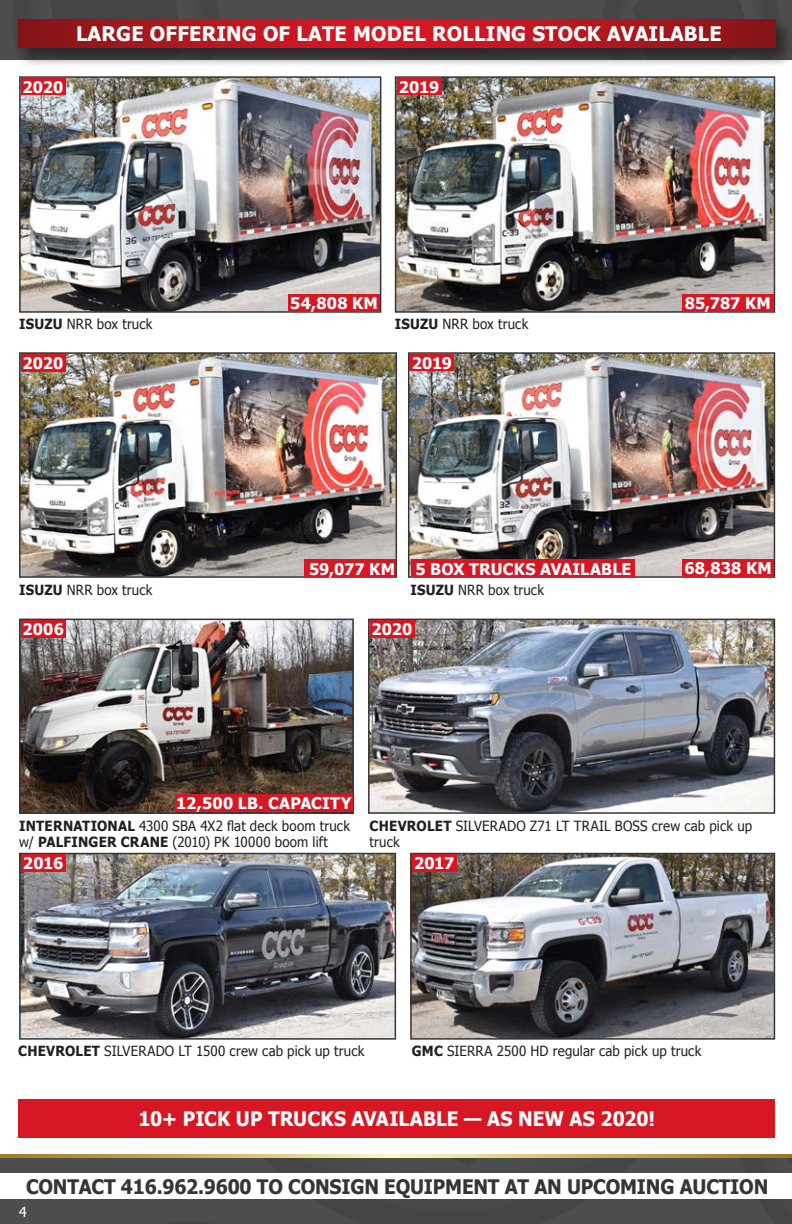
<style>
.page{position:relative;width:792px;height:1224px;background:#fff}
.page>*{position:absolute;margin:0;border:0;box-sizing:border-box;transform-origin:0 0}
.t1{font:700 20px "Tahoma";letter-spacing:-.01em;color:#363536;scale:.95 1}
.t2{font:700 20px "Tahoma";letter-spacing:.01em;color:#fff}
.t3{font:700 20px "Tahoma";letter-spacing:.01em;color:#fff;scale:.95 1}
.t4{font:700 16px "Tahoma";letter-spacing:.01em;color:#fff}
.t5{font:14px/16px "Tahoma";letter-spacing:.015em;color:#231f20;scale:.95 1}
.t6{font:14px "Tahoma";color:#fff}
.s1{font-weight:700}
</style>
<div class="page">
<img style="left:0;top:1154px;width:792px;height:5px">
<div style="left:0;top:1159px;width:792px;height:65px;background:#4d4d4f"></div>
<div style="left:0;top:1174px;width:792px;height:25px;background:#fff"></div>
<div style="left:0;top:0;width:792px;height:60px;background:#4d4d4f"></div>
<div style="left:17px;top:18px;width:775px;height:50px;background:#231f20;opacity:.75"></div>
<svg style="left:18px;top:19px;width:757px;height:29px;background:#b2171e"></svg>
<img style="left:371px;top:622px;width:401px;height:189px">
<div style="left:368px;top:619px;width:407px;height:195px;border:2px solid #363536"></div>
<img style="left:22px;top:856px;width:371px;height:181px">
<div style="left:19px;top:853px;width:377px;height:187px;border:2px solid #363536"></div>
<img style="left:413px;top:856px;width:359px;height:181px">
<div style="left:410px;top:853px;width:365px;height:187px;border:2px solid #363536"></div>
<img style="left:22px;top:622px;width:329px;height:189px">
<div style="left:19px;top:619px;width:335px;height:195px;border:2px solid #363536"></div>
<img style="left:22px;top:355px;width:372px;height:220px">
<div style="left:19px;top:352px;width:378px;height:226px;border:2px solid #363536"></div>
<img style="left:398px;top:79px;width:374px;height:231px">
<div style="left:395px;top:76px;width:380px;height:237px;border:2px solid #363536"></div>
<img style="left:411px;top:355px;width:361px;height:220px">
<div style="left:408px;top:352px;width:367px;height:226px;border:2px solid #363536"></div>
<img style="left:22px;top:79px;width:356px;height:231px">
<div style="left:19px;top:76px;width:362px;height:237px;border:2px solid #363536"></div>
<div style="left:370px;top:620px;width:44px;height:17px;background:#d71723"></div>
<div style="left:21px;top:854px;width:45px;height:17px;background:#d71723"></div>
<div style="left:412px;top:854px;width:45px;height:17px;background:#d71723"></div>
<div style="left:21px;top:620px;width:45px;height:17px;background:#d71723"></div>
<div style="left:175px;top:794px;width:177px;height:18px;background:#d71723"></div>
<div style="left:397px;top:78px;width:44px;height:17px;background:#d71723"></div>
<div style="left:21px;top:78px;width:44px;height:17px;background:#d71723"></div>
<div style="left:410px;top:354px;width:44px;height:17px;background:#d71723"></div>
<div style="left:21px;top:354px;width:44px;height:17px;background:#d71723"></div>
<div style="left:304px;top:560px;width:91px;height:17px;background:#d71723"></div>
<div style="left:682px;top:294px;width:91px;height:17px;background:#d71723"></div>
<div style="left:682px;top:559px;width:92px;height:17px;background:#d71723"></div>
<div style="left:288px;top:294px;width:92px;height:17px;background:#d71723"></div>
<div style="left:412px;top:560px;width:223px;height:17px;background:#d71723"></div>
<div style="left:18px;top:1099px;width:757px;height:39px;background:#d71723"></div>
<p class="t2" style="left:76px;top:20px;width:647px">LARGE OFFERING OF LATE MODEL ROLLING STOCK AVAILABLE</p>
<p class="t4" style="left:23px;top:75px;width:42px">2020</p>
<p class="t4" style="left:399px;top:75px;width:42px">2019</p>
<p class="t4" style="left:290px;top:292px;width:89px">54,808 KM</p>
<p class="t5" style="left:19px;top:315px;width:142px"><span class="s1">ISUZU</span> NRR box truck</p>
<p class="t5" style="left:395px;top:316px;width:142px"><span class="s1">ISUZU</span> NRR box truck</p>
<p class="t4" style="left:23px;top:352px;width:42px">2020</p>
<p class="t4" style="left:412px;top:352px;width:42px">2019</p>
<p class="t4" style="left:685px;top:292px;width:88px">85,787 KM</p>
<p class="t4" style="left:309px;top:557px;width:87px">59,077 KM</p>
<p class="t4" style="left:415px;top:557px;width:218px">5 BOX TRUCKS AVAILABLE</p>
<p class="t5" style="left:19px;top:581px;width:142px"><span class="s1">ISUZU</span> NRR box truck</p>
<p class="t5" style="left:411px;top:581px;width:142px"><span class="s1">ISUZU</span> NRR box truck</p>
<p class="t4" style="left:22px;top:618px;width:43px">2006</p>
<p class="t4" style="left:372px;top:618px;width:42px">2020</p>
<p class="t4" style="left:684px;top:557px;width:89px">68,838 KM</p>
<p class="t4" style="left:176px;top:792px;width:177px">12,500 LB. CAPACITY</p>
<p class="t5" style="left:19px;top:817px;width:350px"><span class="s1">INTERNATIONAL</span> 4300 SBA 4X2 flat deck boom truck w/ <span class="s1">PALFINGER CRANE</span> (2010) PK 10000 boom lift</p>
<p class="t5" style="left:370px;top:817px;width:404px"><span class="s1">CHEVROLET</span> SILVERADO Z71 LT TRAIL BOSS crew cab pick up truck</p>
<p class="t4" style="left:23px;top:852px;width:42px">2016</p>
<p class="t4" style="left:414px;top:852px;width:42px">2017</p>
<p class="t5" style="left:18px;top:1043px;width:366px"><span class="s1">CHEVROLET</span> SILVERADO LT 1500 crew cab pick up truck</p>
<p class="t5" style="left:412px;top:1043px;width:306px"><span class="s1">GMC</span> SIERRA 2500 HD regular cab pick up truck</p>
<p class="t3" style="left:138px;top:1105px;width:545px">10+ PICK UP TRUCKS AVAILABLE — AS NEW AS 2020!</p>
<h1 class="t1" style="left:26px;top:1173px;width:783px">CONTACT 416.962.9600 TO CONSIGN EQUIPMENT AT AN UPCOMING AUCTION</h1>
<p class="t6" style="left:19px;top:1202px;width:9px">4</p>
</div>
